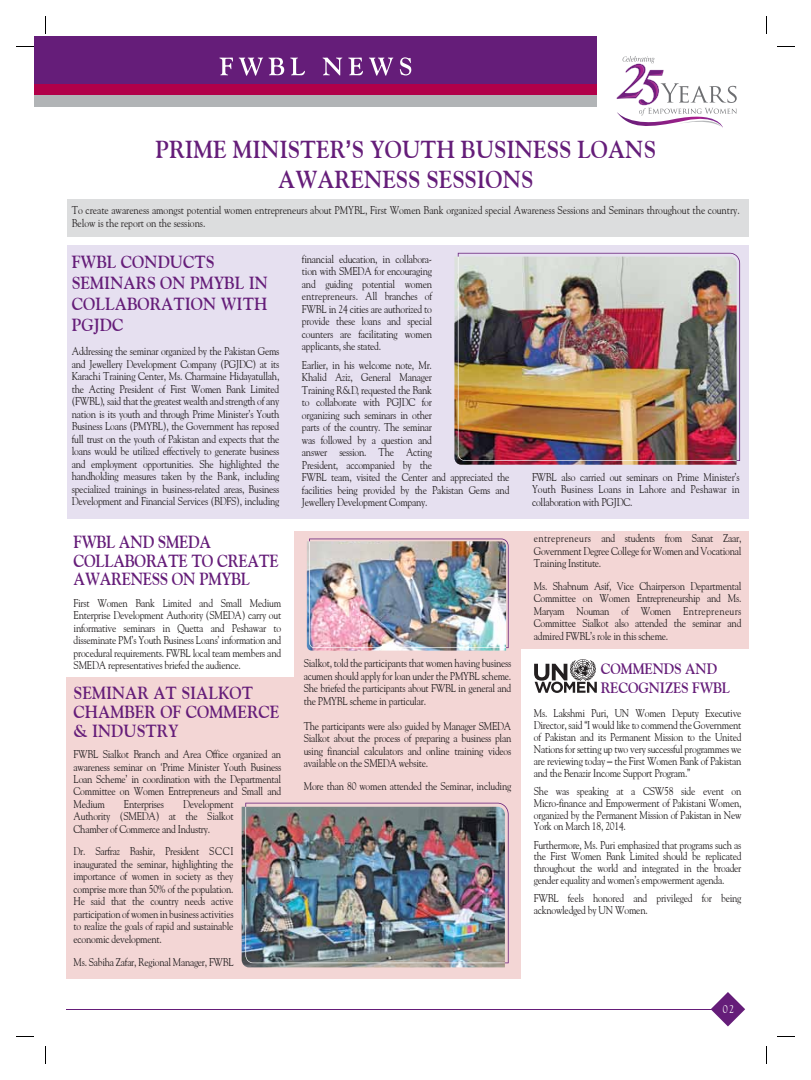
<style>
.page{position:relative;width:811px;height:1080px;background:#fff}
.page>*{position:absolute;margin:0;border:0;box-sizing:border-box;transform-origin:0 0}
.t1{font:700 24.5px/29.4px "Goudy";color:#651d79;text-align:center;scale:.9 1}
.t2{font:700 17.5px/21px "Goudy";color:#651d79;scale:.9 1}
.t3{font:700 17.5px/18.8px "Goudy";letter-spacing:-.02em;color:#651d79;scale:.86 1}
.t4{font:700 15px/18.5px "Goudy";letter-spacing:-.01em;color:#651d79;scale:.9 1}
.t5{font:11.25px/12.5px "Goudy";letter-spacing:-.025em;color:#231f20;text-align:justify;scale:.85 1}
.t6{font:11.25px/13.8px "Goudy";letter-spacing:-.005em;color:#231f20;scale:.85 1}
.t7{font:11.25px "Goudy";letter-spacing:-.025em;color:#231f20;scale:.84 1}
.t8{font:11.25px "Goudy";color:#fff;scale:.9 1}
.s1{font-family:"Arial"}
</style>
<div class="page">
<svg style="left:711px;top:992px;width:33px;height:34px"></svg>
<hr style="left:66px;top:1009px;width:654px;height:1px;background:#651d79">
<svg style="left:45px;top:16px;width:1px;height:18px"></svg>
<svg style="left:45px;top:1046px;width:1px;height:18px"></svg>
<svg style="left:616px;top:56px;width:120px;height:72px"></svg>
<div style="left:34px;top:36px;width:562px;height:71px;background:#651d79"></div>
<div style="left:34px;top:85px;width:562px;height:10px;background:#b10049"></div>
<div style="left:34px;top:95px;width:562px;height:12px;background:#b1b4b6"></div>
<svg style="left:219px;top:58px;width:65px;height:18px"></svg>
<svg style="left:290px;top:58px;width:15px;height:17px"></svg>
<svg style="left:322px;top:58px;width:20px;height:17px"></svg>
<svg style="left:348px;top:58px;width:45px;height:18px"></svg>
<svg style="left:399px;top:57px;width:12px;height:18px"></svg>
<div style="left:67px;top:200px;width:680px;height:37px;background:#dcddde"></div>
<div style="left:67px;top:678px;width:232px;height:301px;background:#f3d6d5"></div>
<div style="left:294px;top:532px;width:226px;height:447px;background:#f3d6d5"></div>
<div style="left:517px;top:532px;width:230px;height:117px;background:#f3d6d5"></div>
<img style="left:306px;top:541px;width:199px;height:110px">
<img style="left:309px;top:539px;width:199px;height:109px">
<div style="left:67px;top:246px;width:680px;height:273px;background:#e6e0f0"></div>
<img style="left:454px;top:257px;width:282px;height:208px">
<img style="left:457px;top:253px;width:282px;height:208px">
<img style="left:241px;top:807px;width:263px;height:160px">
<img style="left:245px;top:803px;width:263px;height:160px">
<svg style="left:534px;top:659px;width:62px;height:34px"></svg>
<h1 class="t1" style="left:155px;top:134px;width:557px">PRIME MINISTER<span class="s1">’</span>S YOUTH BUSINESS LOANS<br>AWARENESS SESSIONS</h1>
<p class="t6" style="left:72px;top:203px;width:786px">To create awareness amongst potential women entrepreneurs about PMYBL, First Women Bank organized special Awareness Sessions and Seminars throughout the country.<br>Below is the report on the sessions.</p>
<h2 class="t2" style="left:72px;top:251px;width:219px">FWBL CONDUCTS<br>SEMINARS ON PMYBL IN<br>COLLABORATION WITH<br>PGJDC</h2>
<p class="t5" style="left:72px;top:345px;width:245px">Addressing the seminar organized by the Pakistan Gems and Jewellery Development Company (PGJDC) at its Karachi Training Center, Ms. Charmaine Hidayatullah, the Acting President of First Women Bank Limited (FWBL), said that the greatest wealth and strength of any nation is its youth and through Prime Minister<span class="s1">’</span>s Youth Business Loans (PMYBL), the Government has reposed full trust on the youth of Pakistan and expects that the loans would be utilized effectively to generate business and employment opportunities. She highlighted the handholding measures taken by the Bank, including specialized trainings in business-related areas, Business Development and Financial Services (BDFS), including</p>
<h2 class="t3" style="left:74px;top:532px;width:239px">FWBL AND SMEDA<br>COLLABORATE TO CREATE<br>AWARENESS ON PMYBL</h2>
<p class="t5" style="left:74px;top:596px;width:245px">First Women Bank Limited and Small Medium Enterprise Development Authority (SMEDA) carry out informative seminars in Quetta and Peshawar to disseminate PM<span class="s1">’</span>s Youth Business Loans<span class="s1">’</span> information and procedural requirements. FWBL local team members and SMEDA representatives briefed the audience.</p>
<h2 class="t2" style="left:74px;top:683px;width:230px;line-height:18.8px">SEMINAR AT SIALKOT<br>CHAMBER OF COMMERCE &amp; INDUSTRY</h2>
<p class="t5" style="left:74px;top:748px;width:245px">FWBL Sialkot Branch and Area Office organized an awareness seminar on <span class="s1">‘</span>Prime Minister Youth Business Loan Scheme<span class="s1">’</span> in coordination with the Departmental Committee on Women Entrepreneurs and Small and Medium</p>
<p class="t5" style="left:74px;top:798px;width:189px;text-indent:110px">Development Authority (SMEDA) at the Sialkot Chamber of Commerce and Industry.</p>
<p class="t5" style="left:74px;top:845px;width:189px">Dr. Sarfraz Bashir, President SCCI inaugurated the seminar, highlighting the importance of women in society as they comprise more than 50% of the population.<br>He said that the country needs active participation of women in business activities to realize the goals of rapid and sustainable economic development.</p>
<p class="t7" style="left:74px;top:955px;width:192px">Ms. Sabiha Zafar, Regional Manager, FWBL</p>
<p class="t5" style="left:124px;top:798px;width:49px">Enterprises</p>
<p class="t5" style="left:302px;top:252px;width:154px">financial education, in collabora&shy;tion with SMEDA for encouraging and guiding potential women entrepreneurs. All branches of FWBL in 24 cities are authorized to provide these loans and special counters are facilitating women applicants, she stated.</p>
<p class="t5" style="left:302px;top:358px;width:245px;text-align:left">Earlier, in his welcome note, Mr.<br>Khalid Aziz, General Manager<br>Training R &amp; D, requested the Bank<br>to collaborate with PGJDC for<br>organizing such seminars in other<br>parts of the country. The seminar<br>was followed by a question and<br>answer session. The Acting<br>President, accompanied by the<br>FWBL team, visited the Center and appreciated the facilities being provided by the Pakistan Gems and Jewellery Development Company.</p>
<p class="t5" style="left:303px;top:657px;width:245px">Sialkot, told the participants that women having business acumen should apply for loan under the PMYBL scheme.<br>She briefed the participants about FWBL in general and the PMYBL scheme in particular.</p>
<p class="t5" style="left:303px;top:719px;width:245px">The participants were also guided by Manager SMEDA Sialkot about the process of preparing a business plan using financial calculators and online training videos available on the SMEDA website.</p>
<p class="t5" style="left:303px;top:779px;width:245px">More than 80 women attended the Seminar, including</p>
<p class="t5" style="left:531px;top:470px;width:245px">FWBL also carried out seminars on Prime Minister<span class="s1">’</span>s Youth Business Loans in Lahore and Peshawar in collaboration with PGJDC.</p>
<p class="t5" style="left:533px;top:532px;width:245px">entrepreneurs and students from Sanat Zaar, Government Degree College for Women and Vocational Training Institute.</p>
<p class="t5" style="left:533px;top:579px;width:245px">Ms. Shabnum Asif, Vice Chairperson Departmental Committee on Women Entrepreneurship and Ms.<br>Maryam Nouman of Women Entrepreneurs Committee Sialkot also attended the seminar and admired FWBL<span class="s1">’</span>s role in this scheme.</p>
<h3 class="t4" style="left:600px;top:660px;width:145px">COMMENDS AND<br>RECOGNIZES FWBL</h3>
<p class="t5" style="left:533px;top:707px;width:245px;line-height:11.9px">Ms. Lakshmi Puri, UN Women Deputy Executive Director, said <span class="s1">“</span>I would like to commend the Government of Pakistan and its Permanent Mission to the United Nations for setting up two very successful programmes we are reviewing today <span class="s1">–</span> the First Women Bank of Pakistan and the Benazir Income Support Program.<span class="s1">”</span></p>
<p class="t5" style="left:533px;top:785px;width:245px;line-height:11.9px">She was speaking at a CSW58 side event on Micro-finance and Empowerment of Pakistani Women, organized by the Permanent Mission of Pakistan in New York on March 18, 2014.</p>
<p class="t5" style="left:533px;top:838px;width:245px;line-height:11.9px">Furthermore, Ms. Puri emphasized that programs such as the First Women Bank Limited should be replicated throughout the world and integrated in the broader gender equality and women<span class="s1">’</span>s empowerment agenda.</p>
<p class="t5" style="left:533px;top:892px;width:245px;line-height:11.9px">FWBL feels honored and privileged for being acknowledged by UN Women.</p>
<p class="t8" style="left:722px;top:1002px;width:14px">02</p>
</div>
